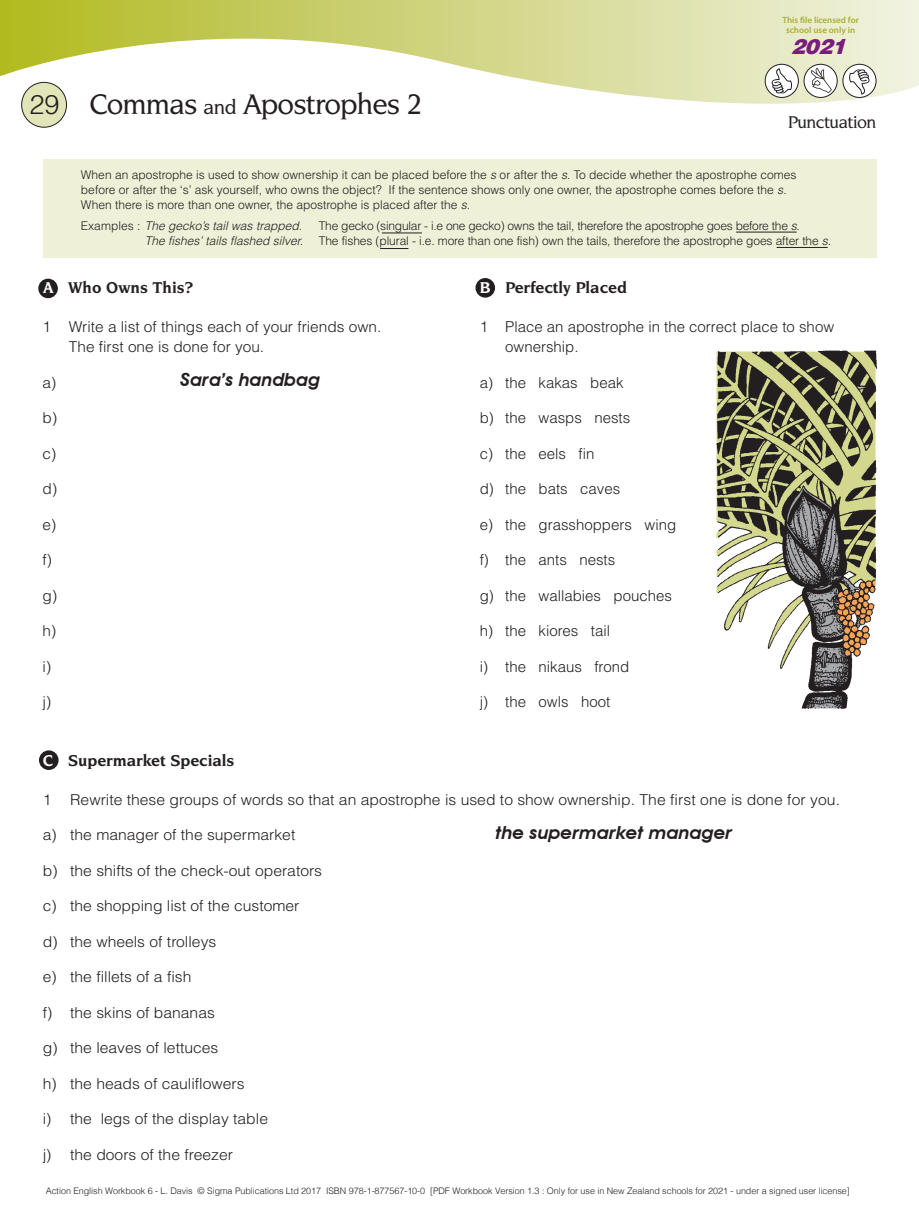
<style>
.page{position:relative;width:919px;height:1225px;background:#fff}
.page>*{position:absolute;margin:0;border:0;box-sizing:border-box;transform-origin:0 0}
.t1{font:500 30px "Novarese IT Cby BT";letter-spacing:-.03em;color:#231f20}
.t2{font:italic 900 21px "Helvetica";color:#781d7d}
.t3{font:italic 600 18px "Avant Garde IT Cby BT";color:#231f20;scale:1.04 1}
.t4{font:italic 600 18px "Avant Garde IT Cby BT";color:#231f20}
.t5{font:500 18px "Novarese IT Cby BT";letter-spacing:-.03em;color:#231f20}
.t6{font:700 16.5px "Novarese IT Cby BT";color:#231f20}
.t7{font:300 15px "Helvetica";color:#231f20;scale:1.04 1}
.t8{font:300 15px/20.5px "Helvetica";color:#231f20}
.t9{font:300 12px/15px "Helvetica";color:#231f20}
.t10{font:300 12px "Helvetica";letter-spacing:-.02em;color:#231f20}
.t11{font:italic 300 12px "Helvetica";color:#231f20}
.t12{font:300 9px "Helvetica";letter-spacing:-.005em;color:#231f20}
.t13{font:600 9px/10.5px "Myriad Pro";color:#a9ae37;text-align:center}
.s1{font-family:"Helvetica";font-weight:300;font-size:27px}
.s2{font-size:21px}
.s3{font-style:italic}
.s4{font-style:normal}
.s5{color:#fff}
</style>
<div class="page">
<svg style="left:0;top:0;width:918px;height:104px"></svg>
<svg style="left:765px;top:64px;width:33px;height:33px"></svg>
<div style="left:764px;top:64px;width:34px;height:34px;border:1px solid #231f20;border-radius:50%"></div>
<svg style="left:771px;top:68px;width:21px;height:25px"></svg>
<svg style="left:804px;top:64px;width:33px;height:33px"></svg>
<div style="left:803px;top:64px;width:34px;height:34px;border:1px solid #231f20;border-radius:50%"></div>
<svg style="left:810px;top:68px;width:21px;height:25px"></svg>
<svg style="left:842px;top:64px;width:34px;height:33px"></svg>
<div style="left:842px;top:64px;width:34px;height:34px;border:1px solid #231f20;border-radius:50%"></div>
<svg style="left:849px;top:69px;width:20px;height:26px"></svg>
<div style="left:43px;top:159px;width:833px;height:99px;background:#eef0d7"></div>
<div style="left:39px;top:279px;width:18px;height:18px;background:#231f20;border-radius:50%"></div>
<div style="left:38px;top:279px;width:20px;height:19px;border:2px solid #231f20;border-radius:50%"></div>
<div style="left:476px;top:279px;width:18px;height:18px;background:#231f20;border-radius:50%"></div>
<div style="left:475px;top:278px;width:20px;height:20px;border:2px solid #231f20;border-radius:50%"></div>
<div style="left:40px;top:751px;width:18px;height:18px;background:#231f20;border-radius:50%"></div>
<div style="left:39px;top:750px;width:20px;height:20px;border:2px solid #231f20;border-radius:50%"></div>
<div style="left:22px;top:82px;width:44px;height:45px;background:#e2e5b7;border-radius:50%"></div>
<div style="left:21px;top:82px;width:46px;height:46px;border:1px solid #231f20;border-radius:50%"></div>
<hr style="left:382px;top:233px;width:40px;height:1px;background:#231f20">
<svg style="left:380px;top:248px;width:28px;height:1px"></svg>
<hr style="left:736px;top:232px;width:60px;height:1px;background:#231f20">
<hr style="left:776px;top:247px;width:51px;height:1px;background:#231f20">
<img style="left:716px;top:350px;width:161px;height:359px">
<h1 class="t1" style="left:29px;top:86px;width:394px"><span class="s1">29</span> Commas <span class="s2">and</span> Apostrophes 2</h1>
<p class="t13" style="left:782px;top:14px;width:78px">This file licensed for school use only in</p>
<h2 class="t2" style="left:790px;top:32px;width:63px">2021</h2>
<h3 class="t5" style="left:788px;top:111px;width:90px">Punctuation</h3>
<p class="t9" style="left:81px;top:167px;width:717px">When an apostrophe is used to show ownership it can be placed before the <span class="s3">s</span> or after the <span class="s3">s</span>. To decide whether the apostrophe comes before or after the ‘s’ ask yourself, who owns the object? If the sentence shows only one owner, the apostrophe comes before the <span class="s3">s</span>.<br>When there is more than one owner, the apostrophe is placed after the <span class="s3">s</span>.</p>
<p class="t11" style="left:81px;top:218px;width:222px"><span class="s4">Examples :</span> The gecko’s tail was trapped.</p>
<p class="t10" style="left:319px;top:218px;width:482px">The gecko (singular - i.e one gecko) owns the tail, therefore the apostrophe goes before the <span class="s3">s</span>.</p>
<p class="t11" style="left:145px;top:233px;width:160px">The fishes’ tails flashed silver.</p>
<p class="t9" style="left:319px;top:233px;width:513px">The fishes (plural - i.e. more than one fish) own the tails, therefore the apostrophe goes after the <span class="s3">s</span>.</p>
<h3 class="t6" style="left:43px;top:278px;width:152px"><span class="s5">A</span> Who Owns This?</h3>
<h3 class="t6" style="left:480px;top:278px;width:148px"><span class="s5">B</span> Perfectly Placed</h3>
<p class="t8" style="left:69px;top:316px;width:314px;text-indent:-26px">1 Write a list of things each of your friends own.<br>The first one is done for you.</p>
<p class="t8" style="left:43px;top:372px;width:15px">a)</p>
<p class="t8" style="left:43px;top:407px;width:16px">b)</p>
<p class="t8" style="left:43px;top:442px;width:15px">c)</p>
<p class="t8" style="left:43px;top:478px;width:16px">d)</p>
<p class="t8" style="left:43px;top:513px;width:15px">e)</p>
<p class="t8" style="left:43px;top:549px;width:11px">f)</p>
<p class="t8" style="left:43px;top:584px;width:16px">g)</p>
<p class="t8" style="left:43px;top:620px;width:15px">h)</p>
<p class="t8" style="left:43px;top:655px;width:10px">i)</p>
<p class="t8" style="left:43px;top:691px;width:10px">j)</p>
<h3 class="t4" style="left:180px;top:369px;width:141px">Sara’s handbag</h3>
<h3 class="t6" style="left:43px;top:750px;width:193px"><span class="s5">C</span> Supermarket Specials</h3>
<p class="t8" style="left:505px;top:316px;width:330px;text-indent:-26px">1 Place an apostrophe in the correct place to show ownership.</p>
<p class="t8" style="left:479px;top:372px;width:145px">a) the kakas beak</p>
<p class="t8" style="left:479px;top:407px;width:152px">b) the wasps nests</p>
<p class="t8" style="left:479px;top:442px;width:116px">c) the eels fin</p>
<p class="t8" style="left:479px;top:478px;width:142px">d) the bats caves</p>
<p class="t8" style="left:479px;top:513px;width:198px">e) the grasshoppers wing</p>
<p class="t8" style="left:479px;top:549px;width:137px">f) the ants nests</p>
<p class="t8" style="left:479px;top:584px;width:194px">g) the wallabies pouches</p>
<p class="t8" style="left:479px;top:620px;width:132px">h) the kiores tail</p>
<p class="t8" style="left:479px;top:655px;width:151px">i) the nikaus frond</p>
<p class="t8" style="left:479px;top:691px;width:132px">j) the owls hoot</p>
<p class="t7" style="left:43px;top:790px;width:768px">1 Rewrite these groups of words so that an apostrophe is used to show ownership. The first one is done for you.</p>
<p class="t7" style="left:43px;top:825px;width:244px">a) the manager of the supermarket</p>
<p class="t7" style="left:43px;top:861px;width:270px">b) the shifts of the check-out operators</p>
<p class="t7" style="left:43px;top:896px;width:248px">c) the shopping list of the customer</p>
<p class="t7" style="left:43px;top:932px;width:168px">d) the wheels of trolleys</p>
<p class="t7" style="left:43px;top:967px;width:144px">e) the fillets of a fish</p>
<p class="t7" style="left:43px;top:1003px;width:167px">f) the skins of bananas</p>
<p class="t7" style="left:43px;top:1038px;width:170px">g) the leaves of lettuces</p>
<p class="t7" style="left:43px;top:1074px;width:195px">h) the heads of cauliflowers</p>
<p class="t7" style="left:43px;top:1109px;width:218px">i) the legs of the display table</p>
<p class="t7" style="left:43px;top:1145px;width:184px">j) the doors of the freezer</p>
<h3 class="t3" style="left:495px;top:822px;width:229px">the supermarket manager</h3>
<p class="t12" style="left:46px;top:1183px;width:805px">Action English Workbook 6 - L. Davis © Sigma Publications Ltd 2017 ISBN 978-1-877567-10-0 [PDF Workbook Version 1.3 : Only for use in New Zealand schools for 2021 - under a signed user license]</p>
</div>
